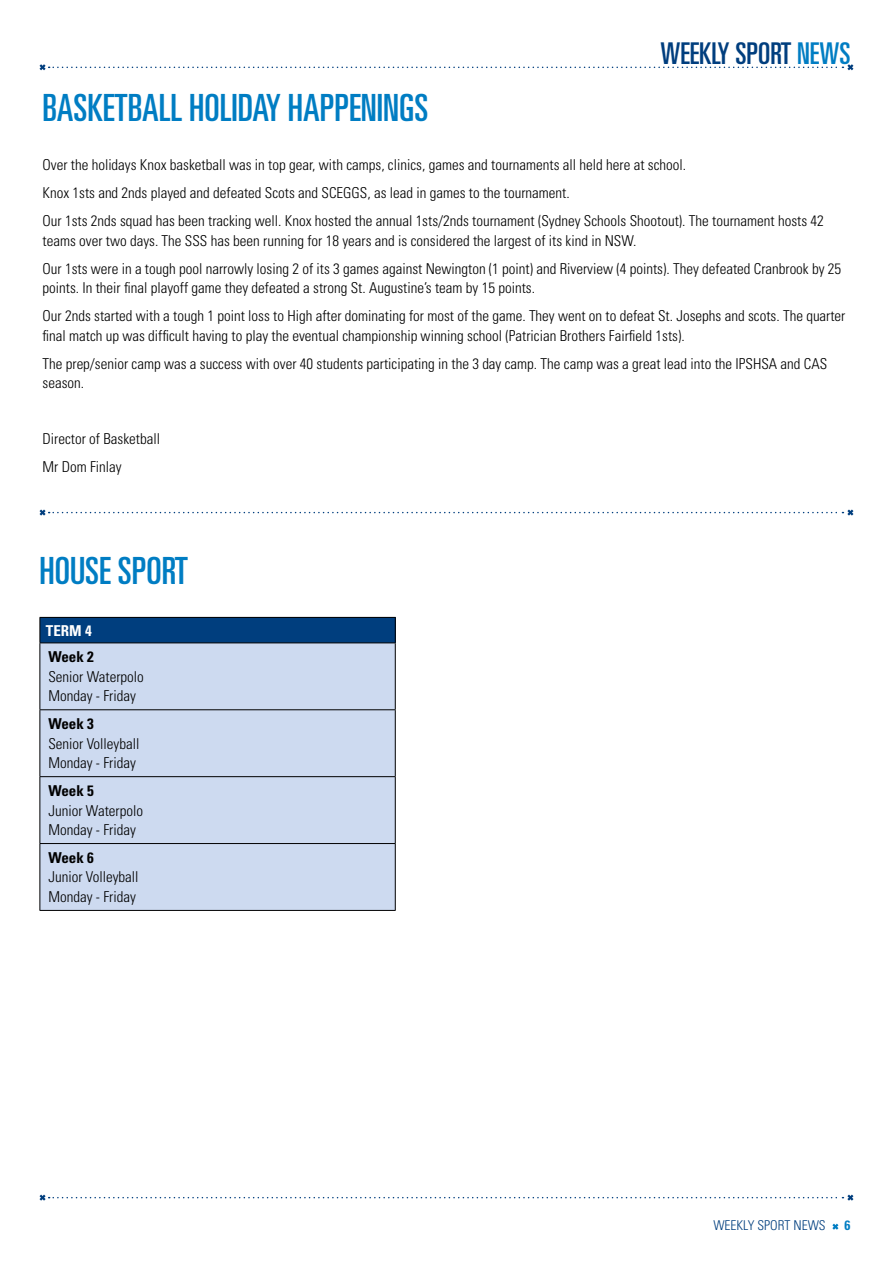
<style>
.page{position:relative;width:893px;height:1263px;background:#fff}
.page>*{position:absolute;margin:0;border:0;box-sizing:border-box;transform-origin:0 0}
.t1{font:ultra-condensed 37.5px "Univers LT Std";color:#007dc3}
.t2{font:ultra-condensed 30px "Univers LT Std";color:#003e7e}
.t3{font:300 condensed 15px/28px "Univers LT Std";color:#000}
.t4{font:700 condensed 15px "Univers LT Std";color:#000}
.t5{font:700 condensed 15px "Univers LT Std";color:#fff}
.t6{font:300 condensed 13.5px "Univers LT Std";color:#003e7e}
.t7{font:700 condensed 13.5px "Univers LT Std";color:#007dc3}
.s1{color:#007dc3}
</style>
<div class="page">
<svg style="left:832px;top:1223px;width:7px;height:7px"></svg>
<svg style="left:39px;top:64px;width:815px;height:7px"></svg>
<svg style="left:39px;top:1194px;width:815px;height:7px"></svg>
<div style="left:40px;top:617px;width:355px;height:26px;background:#003e7e"></div>
<div style="left:41px;top:643px;width:354px;height:267px;background:#cddaf0"></div>
<svg style="left:40px;top:618px;width:1px;height:24px"></svg>
<svg style="left:395px;top:618px;width:1px;height:24px"></svg>
<hr style="left:40px;top:643px;width:1px;height:66px;background:#000">
<hr style="left:395px;top:643px;width:1px;height:66px;background:#000">
<hr style="left:40px;top:709px;width:356px;height:1px;background:#000">
<hr style="left:40px;top:710px;width:1px;height:66px;background:#000">
<hr style="left:395px;top:710px;width:1px;height:66px;background:#000">
<hr style="left:40px;top:776px;width:356px;height:1px;background:#000">
<hr style="left:40px;top:777px;width:1px;height:66px;background:#000">
<hr style="left:395px;top:777px;width:1px;height:66px;background:#000">
<hr style="left:40px;top:843px;width:356px;height:1px;background:#000">
<hr style="left:40px;top:844px;width:1px;height:66px;background:#000">
<hr style="left:395px;top:844px;width:1px;height:66px;background:#000">
<hr style="left:40px;top:910px;width:356px;height:1px;background:#000">
<hr style="left:40px;top:617px;width:356px;height:1px;background:#000">
<hr style="left:40px;top:642px;width:356px;height:1px;background:#000">
<svg style="left:39px;top:509px;width:815px;height:7px"></svg>
<h1 class="t1" style="left:43px;top:86px;width:16px">BASKETBA</h1>
<h1 class="t1" style="left:159px;top:86px;width:271px">LL HOLIDAY HAPPENINGS</h1>
<h2 class="t2" style="left:660px;top:37px;width:190px">WEEKLY SPORT <span class="s1">NEWS</span></h2>
<p class="t3" style="left:43px;top:151px;width:783px">Over the holidays Knox basketball was in top gear, with camps, clinics, games and tournaments all held here at school.<br>Knox 1sts and 2nds played and defeated Scots and SCEGGS, as lead in games to the tournament.<br>Our 1sts 2nds squad has been tracking well. Knox hosted the annual 1sts/2nds tournament (Sydney Schools Shootout). The tournament hosts 42</p>
<p class="t3" style="left:43px;top:226px;width:800px">teams over two days. The SSS has been running for 18 years and is considered the largest of its kind in NSW.<br>Our 1sts were in a tough pool narrowly losing 2 of its 3 games against Newington (1 point) and Riverview (4 points). They defeated Cranbrook by 25</p>
<p class="t3" style="left:43px;top:274px;width:804px">points. In their final playoff game they defeated a strong St. Augustine’s team by 15 points.<br>Our 2nds started with a tough 1 point loss to High after dominating for most of the game. They went on to defeat St. Josephs and scots. The quarter</p>
<p class="t3" style="left:43px;top:321px;width:786px">final match up was difficult having to play the eventual championship winning school (Patrician Brothers Fairfield 1sts).<br>The prep/senior camp was a success with over 40 students participating in the 3 day camp. The camp was a great lead into the IPSHSA and CAS</p>
<p class="t3" style="left:43px;top:369px;width:43px">season.</p>
<p class="t3" style="left:43px;top:425px;width:119px">Director of Basketball<br>Mr Dom Finlay</p>
<h1 class="t1" style="left:40px;top:549px;width:136px">HOUSE SPORT</h1>
<p class="t5" style="left:46px;top:621px;width:47px">Term 4</p>
<p class="t4" style="left:48px;top:648px;width:47px">Week 2</p>
<p class="t3" style="left:48px;top:667px;width:97px;line-height:19.5px">Senior Waterpolo<br>Monday - Friday</p>
<p class="t4" style="left:48px;top:715px;width:47px">Week 3</p>
<p class="t3" style="left:48px;top:734px;width:93px;line-height:19.5px">Senior Volleyball<br>Monday - Friday</p>
<p class="t4" style="left:48px;top:781px;width:47px">Week 5</p>
<p class="t3" style="left:48px;top:800px;width:96px;line-height:19.5px">Junior Waterpolo<br>Monday - Friday</p>
<p class="t4" style="left:48px;top:848px;width:47px">Week 6</p>
<p class="t3" style="left:48px;top:867px;width:92px;line-height:19.5px">Junior Volleyball<br>Monday - Friday</p>
<p class="t6" style="left:713px;top:1217px;width:114px">WEEKLY SPORT NEWS</p>
<p class="t7" style="left:844px;top:1217px;width:7px">6</p>
</div>
